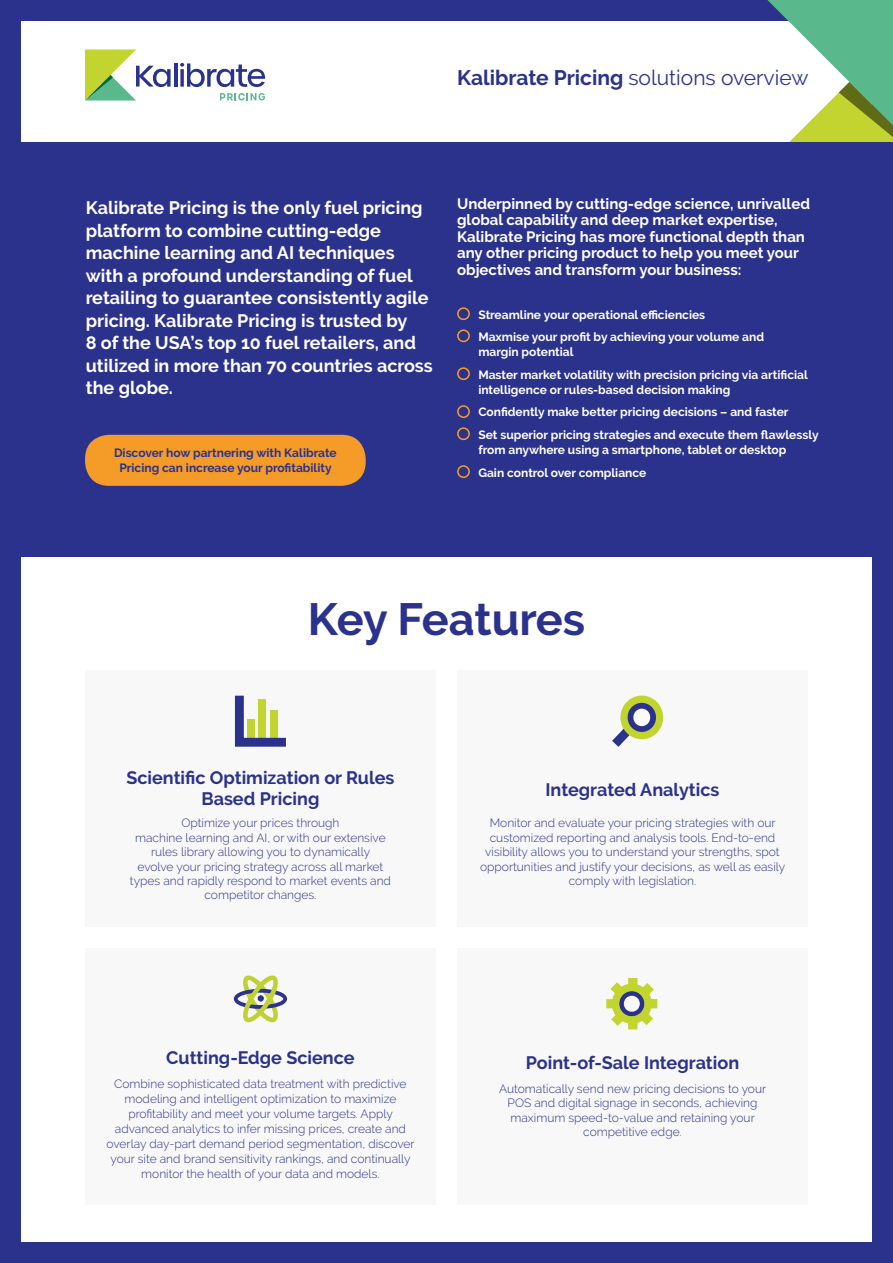
<style>
.page{position:relative;width:893px;height:1263px;background:#2b328c}
.page>*{position:absolute;margin:0;border:0;box-sizing:border-box;transform-origin:0 0}
.t1{font:700 45px "Raleway";letter-spacing:-.005em;color:#2b328c}
.t2{font:21px "Raleway";color:#2b328c}
.t3{font:700 18px/22.5px "Raleway";color:#fff}
.t4{font:700 18px/21.6px "Raleway";color:#2b328c;text-align:center}
.t5{font:700 15px/16.5px "Raleway";color:#fff}
.t6{font:300 12px/14.4px "Raleway";color:#2b328c;text-align:center}
.t7{font:700 12px/22.2px "Raleway";color:#fff}
.t8{font:700 12px/14.4px "Raleway";color:#2b328c;text-align:center}
.s1{font-weight:700}
</style>
<div class="page">
<div style="left:21px;top:21px;width:851px;height:122px;background:#fff"></div>
<div style="left:21px;top:548px;width:851px;height:694px;background:#fff"></div>
<svg style="left:740px;top:0;width:153px;height:143px"></svg>
<div style="left:0;top:143px;width:893px;height:414px;background:#2b328c"></div>
<div style="left:85px;top:948px;width:351px;height:257px;background:#f8f8f8"></div>
<div style="left:457px;top:948px;width:351px;height:257px;background:#f8f8f8"></div>
<div style="left:457px;top:670px;width:351px;height:257px;background:#f8f8f8"></div>
<div style="left:85px;top:670px;width:351px;height:257px;background:#f8f8f8"></div>
<svg style="left:234px;top:975px;width:53px;height:47px"></svg>
<div style="left:85px;top:435px;width:281px;height:51px;background:#f59c28;border-radius:24px"></div>
<div style="left:457px;top:307px;width:13px;height:13px;border:2px solid #f59c28;border-radius:50%"></div>
<div style="left:457px;top:329px;width:13px;height:13px;border:2px solid #f59c28;border-radius:50%"></div>
<div style="left:457px;top:367px;width:13px;height:13px;border:2px solid #f59c28;border-radius:50%"></div>
<div style="left:457px;top:405px;width:13px;height:13px;border:2px solid #f59c28;border-radius:50%"></div>
<div style="left:457px;top:427px;width:13px;height:13px;border:2px solid #f59c28;border-radius:50%"></div>
<div style="left:457px;top:465px;width:13px;height:13px;border:2px solid #f59c28;border-radius:50%"></div>
<svg style="left:612px;top:695px;width:51px;height:52px"></svg>
<svg style="left:234px;top:695px;width:52px;height:52px"></svg>
<svg style="left:606px;top:978px;width:52px;height:52px"></svg>
<svg style="left:85px;top:49px;width:86px;height:52px"></svg>
<hr style="left:174px;top:63px;width:3px;height:24px;background:#2b328c">
<svg style="left:180px;top:63px;width:85px;height:24px"></svg>
<svg style="left:220px;top:93px;width:45px;height:8px"></svg>
<h2 class="t2" style="left:457px;top:65px;width:353px"><span class="s1">Kalibrate Pricing</span> solutions overview</h2>
<p class="t3" style="left:86px;top:197px;width:348px">Kalibrate Pricing is the only fuel pricing platform to combine cutting-edge machine learning and AI techniques with a profound understanding of fuel retailing to guarantee consistently agile pricing. Kalibrate Pricing is trusted by<br>8 of the USA’s top 10 fuel retailers, and utilized in more than 70 countries across the globe.</p>
<p class="t5" style="left:457px;top:195px;width:354px">Underpinned by cutting-edge science, unrivalled global capability and deep market expertise, Kalibrate Pricing has more functional depth than any other pricing product to help you meet your objectives and transform your business:</p>
<p class="t7" style="left:478px;top:303px;width:287px">Streamline your operational efficiencies<br>Maxmise your profit by achieving your volume and</p>
<p class="t7" style="left:478px;top:341px;width:331px">margin potential<br>Master market volatility with precision pricing via artificial</p>
<p class="t7" style="left:478px;top:379px;width:342px">intelligence or rules-based decision making<br>Confidently make better pricing decisions – and faster<br>Set superior pricing strategies and execute them flawlessly</p>
<p class="t7" style="left:478px;top:439px;width:310px">from anywhere using a smartphone, tablet or desktop<br>Gain control over compliance</p>
<p class="t8" style="left:114px;top:446px;width:224px">Discover how partnering with Kalibrate<br>Pricing can increase your profitability</p>
<h1 class="t1" style="left:308px;top:593px;width:279px">Key Features</h1>
<h3 class="t4" style="left:126px;top:766px;width:270px">Scientific Optimization or Rules<br>Based Pricing</h3>
<p class="t6" style="left:130px;top:816px;width:263px">Optimize your prices through<br>machine learning and AI, or with our extensive rules library allowing you to dynamically<br>evolve your pricing strategy across all market types and rapidly respond to market events and competitor changes.</p>
<h3 class="t4" style="left:166px;top:1047px;width:190px">Cutting-Edge Science</h3>
<p class="t6" style="left:107px;top:1076px;width:309px;line-height:15px">Combine sophisticated data treatment with predictive modeling and intelligent optimization to maximize profitability and meet your volume targets. Apply advanced analytics to infer missing prices, create and overlay day-part demand period segmentation, discover your site and brand sensitivity rankings, and continually monitor the health of your data and models.</p>
<h3 class="t4" style="left:545px;top:779px;width:176px">Integrated Analytics</h3>
<p class="t6" style="left:480px;top:816px;width:307px">Monitor and evaluate your pricing strategies with our customized reporting and analysis tools. End-to-end visibility allows you to understand your strengths, spot opportunities and justify your decisions, as well as easily comply with legislation.</p>
<h3 class="t4" style="left:526px;top:1051px;width:215px">Point-of-Sale Integration</h3>
<p class="t6" style="left:499px;top:1081px;width:268px">Automatically send new pricing decisions to your POS and digital signage in seconds, achieving maximum speed-to-value and retaining your competitive edge.</p>
</div>
